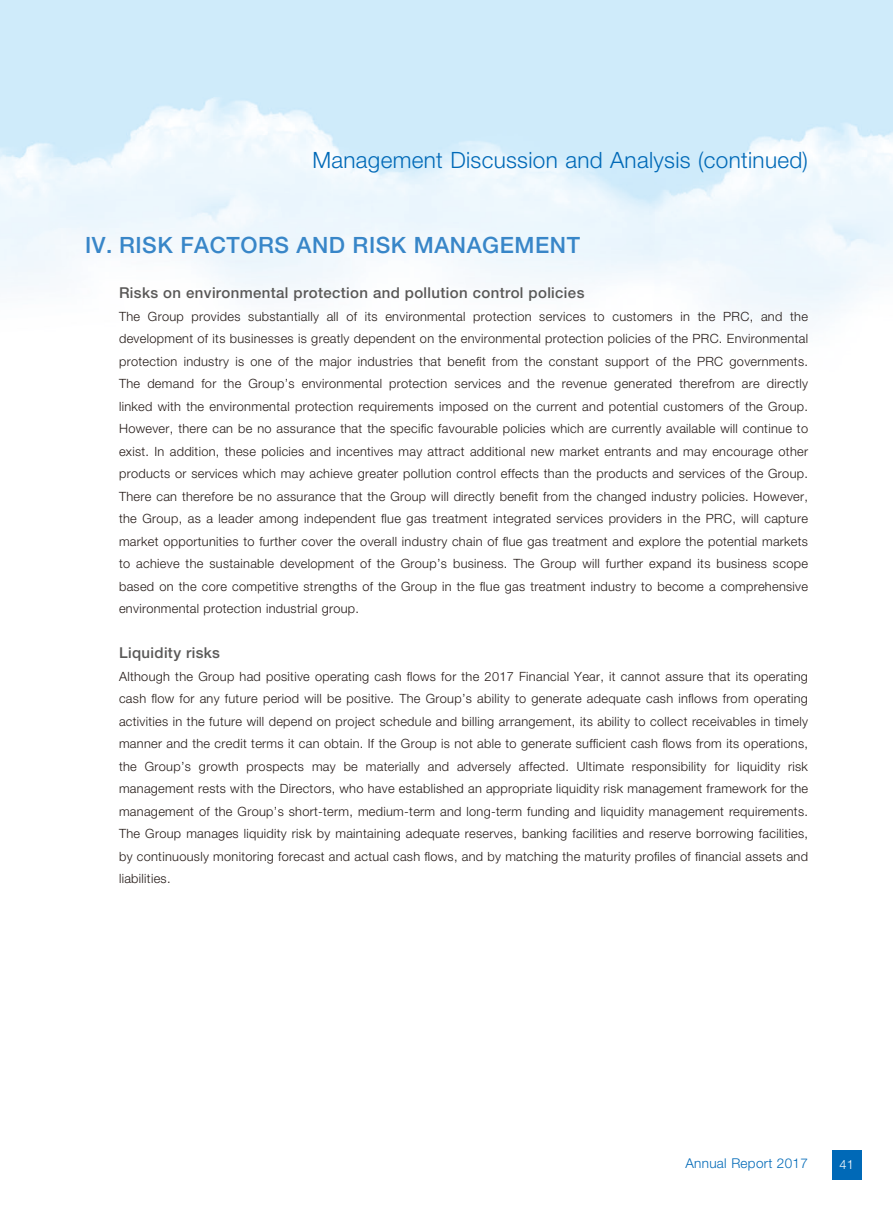
<style>
.page{position:relative;width:893px;height:1212px;background:#fff}
.page>*{position:absolute;margin:0;border:0;box-sizing:border-box;transform-origin:0 0}
.t1{font:300 22.5px "Helvetica Neue";letter-spacing:.015em;color:#0069b7}
.t2{font:500 22.5px "Helvetica Neue";letter-spacing:.025em;color:#3886c8}
.t3{font:500 15px "Helvetica Neue";letter-spacing:.025em;color:#595857}
.t4{font:300 13.5px "Helvetica Neue";letter-spacing:.025em;color:#0069b7}
.t5{font:300 12.75px/22.5px "Helvetica Neue";letter-spacing:.025em;color:#231916;text-align:justify}
.t6{font:300 12.75px "Helvetica Neue";color:#fff}
</style>
<div class="page">
<div style="left:832px;top:1150px;width:29px;height:29px;background:#0069b7"></div>
<h1 class="t1" style="left:313px;top:146px;width:497px">Management Discussion and Analysis (continued)</h1>
<h1 class="t2" style="left:85px;top:232px;width:496px">IV. RISK FACTORS AND RISK MANAGEMENT</h1>
<p class="t3" style="left:119px;top:284px;width:467px">Risks on environmental protection and pollution control policies</p>
<p class="t5" style="left:119px;top:305px;width:691px">The Group provides substantially all of its environmental protection services to customers in the PRC, and the development of its businesses is greatly dependent on the environmental protection policies of the PRC. Environmental protection industry is one of the major industries that benefit from the constant support of the PRC governments.<br>The demand for the Group’s environmental protection services and the revenue generated therefrom are directly linked with the environmental protection requirements imposed on the current and potential customers of the Group.<br>However, there can be no assurance that the specific favourable policies which are currently available will continue to exist. In addition, these policies and incentives may attract additional new market entrants and may encourage other products or services which may achieve greater pollution control effects than the products and services of the Group.<br>There can therefore be no assurance that the Group will directly benefit from the changed industry policies. However, the Group, as a leader among independent flue gas treatment integrated services providers in the PRC, will capture market opportunities to further cover the overall industry chain of flue gas treatment and explore the potential markets to achieve the sustainable development of the Group’s business. The Group will further expand its business scope based on the core competitive strengths of the Group in the flue gas treatment industry to become a comprehensive environmental protection industrial group.</p>
<p class="t3" style="left:119px;top:644px;width:103px">Liquidity risks</p>
<p class="t5" style="left:119px;top:665px;width:691px">Although the Group had positive operating cash flows for the 2017 Financial Year, it cannot assure that its operating cash flow for any future period will be positive. The Group’s ability to generate adequate cash inflows from operating activities in the future will depend on project schedule and billing arrangement, its ability to collect receivables in timely manner and the credit terms it can obtain. If the Group is not able to generate sufficient cash flows from its operations, the Group’s growth prospects may be materially and adversely affected. Ultimate responsibility for liquidity risk management rests with the Directors, who have established an appropriate liquidity risk management framework for the management of the Group’s short-term, medium-term and long-term funding and liquidity management requirements.<br>The Group manages liquidity risk by maintaining adequate reserves, banking facilities and reserve borrowing facilities, by continuously monitoring forecast and actual cash flows, and by matching the maturity profiles of financial assets and liabilities.</p>
<p class="t4" style="left:685px;top:1155px;width:124px">Annual Report 2017</p>
<p class="t6" style="left:839px;top:1156px;width:16px">41</p>
</div>
